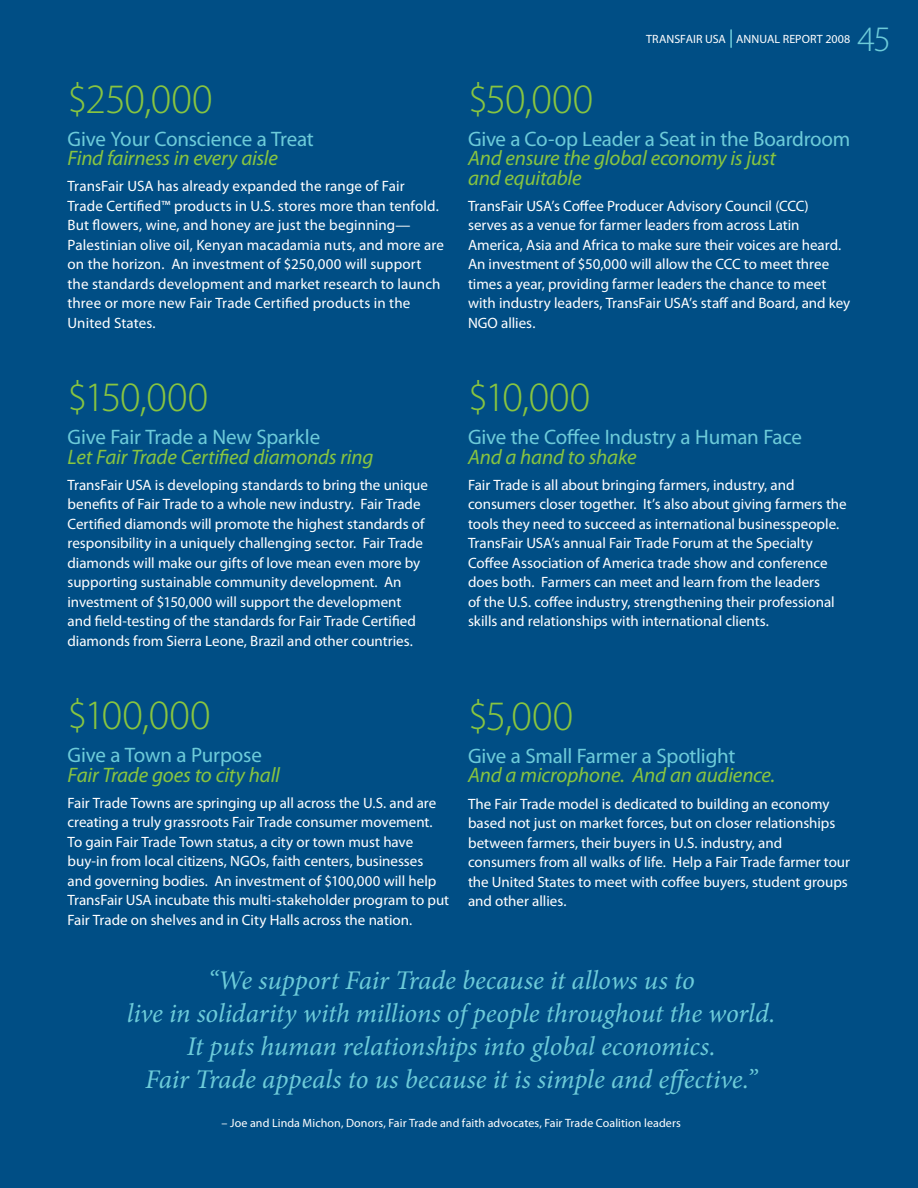
<style>
.page{position:relative;width:918px;height:1188px;background:#004e85}
.page>*{position:absolute;margin:0;border:0;box-sizing:border-box;transform-origin:0 0}
.t1{font:300 42px "Myriad Pro";letter-spacing:.005em;color:#88c540}
.t2{font:300 36px "Myriad Pro";color:#6dcbd9}
.t3{font:italic 27px/33px "Minion Pro";letter-spacing:-.005em;color:#6dcbd9;text-align:center}
.t4{font:italic 21px/19.5px "Myriad Pro";letter-spacing:-.01em;color:#88c540}
.t5{font:21px "Myriad Pro";letter-spacing:-.01em;color:#6dcbd9}
.t6{font:15px/19.5px "Myriad Pro";color:#fff}
.t7{font:12px "Myriad Pro";letter-spacing:.01em;color:#fff}
</style>
<div class="page">
<svg style="left:730px;top:30px;width:2px;height:17px"></svg>
<h1 class="t1" style="left:68px;top:75px;width:147px">$250,000</h1>
<h3 class="t5" style="left:68px;top:127px;width:248px">Give Your Conscience a Treat</h3>
<h3 class="t4" style="left:68px;top:149px;width:212px">Find fairness in every aisle</h3>
<p class="t6" style="left:68px;top:177px;width:378px">TransFair USA has already expanded the range of Fair<br>Trade Certified™ products in U.S. stores more than tenfold.<br>But flowers, wine, and honey are just the beginning— Palestinian olive oil, Kenyan macadamia nuts, and more are on the horizon. An investment of $250,000 will support the standards development and market research to launch three or more new Fair Trade Certified products in the United States.</p>
<p class="t7" style="left:646px;top:32px;width:14px">Trans</p>
<p class="t7" style="left:680px;top:32px;width:72px">Fair USA Annual</p>
<p class="t7" style="left:783px;top:32px;width:15px">Report</p>
<p class="t7" style="left:825px;top:32px;width:27px">2008</p>
<h2 class="t2" style="left:858px;top:20px;width:35px">45</h2>
<h1 class="t1" style="left:468px;top:75px;width:127px">$50,000</h1>
<h3 class="t5" style="left:468px;top:127px;width:384px">Give a Co-op Leader a Seat in the Boardroom</h3>
<h3 class="t4" style="left:468px;top:149px;width:309px">And ensure the global economy is just and equitable</h3>
<p class="t6" style="left:468px;top:196px;width:384px">TransFair USA’s Coffee Producer Advisory Council (CCC) serves as a venue for farmer leaders from across Latin America, Asia and Africa to make sure their voices are heard.<br>An investment of $50,000 will allow the CCC to meet three times a year, providing farmer leaders the chance to meet with industry leaders, TransFair USA’s staff and Board, and key NGO allies.</p>
<h1 class="t1" style="left:68px;top:374px;width:142px">$150,000</h1>
<h3 class="t5" style="left:68px;top:425px;width:254px">Give Fair Trade a New Sparkle</h3>
<h3 class="t4" style="left:68px;top:447px;width:307px">Let Fair Trade Certified diamonds ring</h3>
<p class="t6" style="left:68px;top:475px;width:362px">TransFair USA is developing standards to bring the unique benefits of Fair Trade to a whole new industry. Fair Trade Certified diamonds will promote the highest standards of responsibility in a uniquely challenging sector. Fair Trade diamonds will make our gifts of love mean even more by supporting sustainable community development. An investment of $150,000 will support the development and field-testing of the standards for Fair Trade Certified diamonds from Sierra Leone, Brazil and other countries.</p>
<h1 class="t1" style="left:468px;top:374px;width:124px">$10,000</h1>
<h3 class="t5" style="left:468px;top:425px;width:336px">Give the Coffee Industry a Human Face</h3>
<h3 class="t4" style="left:468px;top:447px;width:170px">And a hand to shake</h3>
<p class="t6" style="left:468px;top:475px;width:380px">Fair Trade is all about bringing farmers, industry, and consumers closer together. It’s also about giving farmers the tools they need to succeed as international businesspeople.<br>TransFair USA’s annual Fair Trade Forum at the Specialty Coffee Association of America trade show and conference does both. Farmers can meet and learn from the leaders<br>of the U.S. coffee industry, strengthening their professional skills and relationships with international clients.</p>
<h1 class="t1" style="left:68px;top:692px;width:145px">$100,000</h1>
<h3 class="t5" style="left:68px;top:743px;width:196px">Give a Town a Purpose</h3>
<h3 class="t4" style="left:68px;top:765px;width:214px">Fair Trade goes to city hall</h3>
<p class="t6" style="left:68px;top:793px;width:383px">Fair Trade Towns are springing up all across the U.S. and are creating a truly grassroots Fair Trade consumer movement.<br>To gain Fair Trade Town status, a city or town must have buy-in from local citizens, NGOs, faith centers, businesses and governing bodies. An investment of $100,000 will help TransFair USA incubate this multi-stakeholder program to put Fair Trade on shelves and in City Halls across the nation.</p>
<h1 class="t1" style="left:468px;top:693px;width:107px">$5,000</h1>
<h3 class="t5" style="left:468px;top:744px;width:269px">Give a Small Farmer a Spotlight</h3>
<h3 class="t4" style="left:468px;top:766px;width:309px">And a microphone. And an audience.</h3>
<p class="t6" style="left:468px;top:794px;width:384px">The Fair Trade model is dedicated to building an economy based not just on market forces, but on closer relationships between farmers, their buyers in U.S. industry, and consumers from all walks of life. Help a Fair Trade farmer tour the United States to meet with coffee buyers, student groups and other allies.</p>
<h3 class="t3" style="left:127px;top:963px;width:650px">“We support Fair Trade because it allows us to<br>live in solidarity with millions of people throughout the world.<br>It puts human relationships into global economics.<br>Fair Trade appeals to us because it is simple and effective.”</h3>
<p class="t7" style="left:222px;top:1117px;width:461px">– Joe and Linda Michon, Donors, Fair Trade and faith advocates, Fair Trade Coalition leaders</p>
</div>
